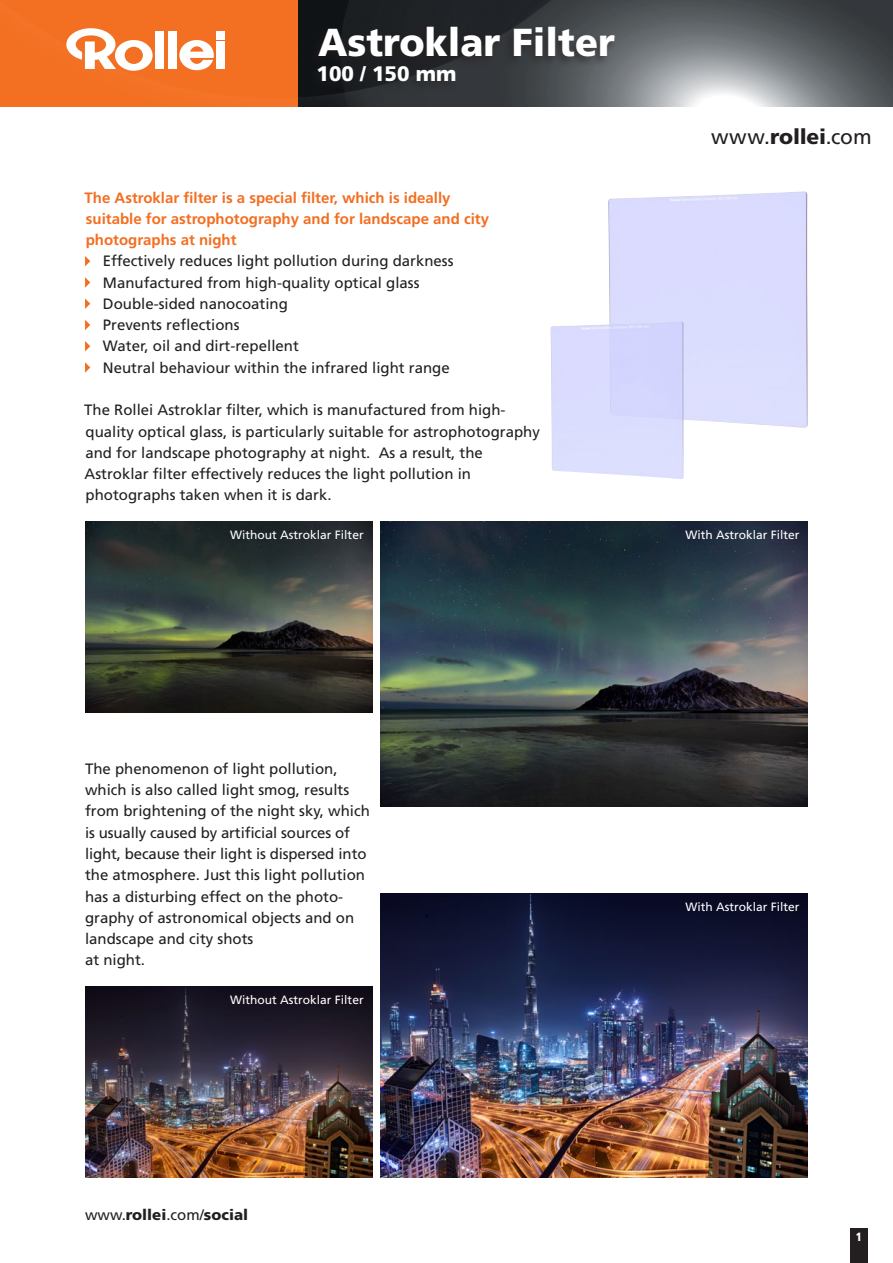
<style>
.page{position:relative;width:893px;height:1263px;background:#fff}
.page>*{position:absolute;margin:0;border:0;box-sizing:border-box;transform-origin:0 0}
.t1{font:900 39px "Frutiger LT";color:#fff}
.t2{font:21px "Frutiger LT";letter-spacing:.015em;color:#231f20}
.t3{font:900 21px "Frutiger LT";color:#fff}
._020_bold{font:15px/21.3px "Frutiger LT";color:#231f20}
._020_bold-2{font:700 15px "Frutiger LT";color:#f36e21}
.t4{font:900 15px "Frutiger LT";color:#231f20}
.t5{font:12px "Frutiger LT";color:#fff}
.t6{font:900 condensed 12px "Frutiger LT";color:#fff}
.s1{font-weight:900}
.s2{font-weight:400}
</style>
<div class="page">
<img style="left:298px;top:0;width:595px;height:106px">
<div style="left:0;top:0;width:298px;height:106px;background:#f36f21"></div>
<svg style="left:179px;top:40px;width:35px;height:30px"></svg>
<div style="left:155px;top:32px;width:9px;height:37px;background:#fff"></div>
<div style="left:168px;top:32px;width:8px;height:37px;background:#fff"></div>
<div style="left:216px;top:32px;width:9px;height:8px;background:#fff"></div>
<div style="left:216px;top:41px;width:9px;height:28px;background:#fff"></div>
<svg style="left:66px;top:28px;width:87px;height:43px"></svg>
<img style="left:381px;top:893px;width:427px;height:285px">
<img style="left:381px;top:521px;width:427px;height:285px">
<img style="left:85px;top:986px;width:287px;height:192px">
<img style="left:85px;top:521px;width:287px;height:192px">
<div style="left:608px;top:191px;width:200px;height:237px;background:#dbdbfe"></div>
<img style="left:551px;top:321px;width:133px;height:158px">
<svg style="left:85px;top:256px;width:5px;height:10px"></svg>
<svg style="left:85px;top:277px;width:5px;height:11px"></svg>
<svg style="left:85px;top:298px;width:5px;height:11px"></svg>
<svg style="left:85px;top:320px;width:5px;height:10px"></svg>
<svg style="left:85px;top:341px;width:5px;height:10px"></svg>
<svg style="left:85px;top:362px;width:5px;height:11px"></svg>
<div style="left:850px;top:1229px;width:17px;height:34px;background:#231f20"></div>
<div style="left:307px;top:24px;width:310px;height:68px;background:#231f20;opacity:.6"></div>
<h1 class="t1" style="left:318px;top:19px;width:298px">Astroklar Filter</h1>
<h2 class="t3" style="left:317px;top:61px;width:141px">100 / 150 mm</h2>
<p class="_020_bold-2" style="left:85px;top:189px;width:367px">The Astroklar filter is a special filter, which is ideally</p>
<p class="_020_bold-2" style="left:86px;top:210px;width:405px">suitable for astrophotography and for landscape and city</p>
<p class="_020_bold-2" style="left:86px;top:231px;width:152px">photographs at night</p>
<p class="_020_bold" style="left:103px;top:251px;width:352px">Effectively reduces light pollution during darkness</p>
<p class="_020_bold" style="left:103px;top:272px;width:318px">Manufactured from high-quality optical glass</p>
<p class="_020_bold" style="left:103px;top:293px;width:187px">Double-sided nanocoating</p>
<p class="_020_bold" style="left:103px;top:314px;width:138px">Prevents reflections</p>
<p class="_020_bold" style="left:103px;top:336px;width:197px">Water, oil and dirt-repellent</p>
<p class="_020_bold" style="left:103px;top:357px;width:348px">Neutral behaviour within the infrared light range</p>
<p class="_020_bold" style="left:84px;top:399px;width:457px">The Rollei Astroklar filter, which is manufactured from high&shy;quality optical glass, is particularly suitable for astrophotography and for landscape photography at night. As a result, the Astroklar filter effectively reduces the light pollution in photographs taken when it is dark.</p>
<h2 class="t2" style="left:711px;top:125px;width:162px">www.<span class="s1">rollei</span>.com</h2>
<p class="t5" style="left:230px;top:528px;width:135px">Without Astroklar Filter</p>
<p class="t5" style="left:685px;top:528px;width:116px">With Astroklar Filter</p>
<p class="_020_bold" style="left:85px;top:758px;width:286px">The phenomenon of light pollution, which is also called light smog, results from brightening of the night sky, which is usually caused by artificial sources of light, because their light is dispersed into the atmosphere. Just this light pollution has a disturbing effect on the photo&shy;graphy of astronomical objects and on landscape and city shots<br>at night.</p>
<p class="t5" style="left:230px;top:993px;width:135px">Without Astroklar Filter</p>
<p class="t4" style="left:85px;top:1206px;width:165px"><span class="s2">www.</span>rollei<span class="s2">.com/</span>social</p>
<p class="t5" style="left:685px;top:899px;width:116px">With Astroklar Filter</p>
<p class="t6" style="left:856px;top:1230px;width:8px">1</p>
</div>
